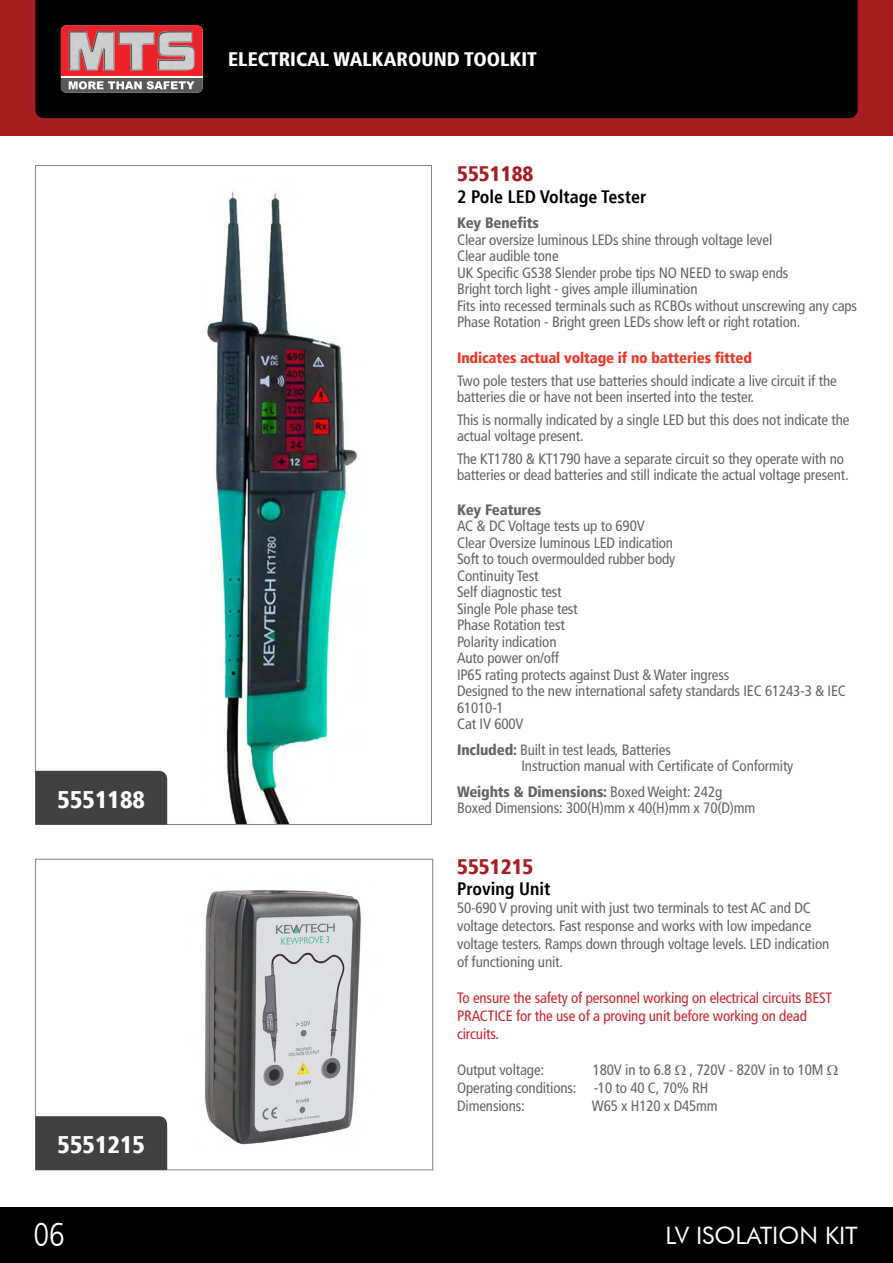
<style>
.page{position:relative;width:893px;height:1263px;background:#fff}
.page>*{position:absolute;margin:0;border:0;box-sizing:border-box;transform-origin:0 0}
.t1{font:300 condensed 33px "Frutiger LT";color:#fff}
.t2{font:24px "Futura BT";color:#fff}
.t3{font:900 condensed 24px "Frutiger";color:#fff}
.t4{font:900 condensed 21px "Frutiger";color:#a71e22}
.t5{font:900 condensed 19.5px "Frutiger";color:#fff}
.t6{font:700 condensed 18px "Frutiger";color:#000}
.t7{font:condensed 15px/16.5px "Frutiger LT";letter-spacing:-.01em;color:#636466}
.t8{font:condensed 15px/18px "Frutiger LT";letter-spacing:-.01em;color:#d2232a}
.t9{font:900 condensed 15px "Frutiger LT";letter-spacing:-.01em;color:#ee3524}
.t10{font:900 condensed 15px "Frutiger LT";letter-spacing:-.01em;color:#636466}
.s1{font-weight:900}
</style>
<div class="page">
<div style="left:0;top:0;width:893px;height:136px;background:#a71e22"></div>
<div style="left:0;top:1208px;width:893px;height:55px;background:#000"></div>
<div style="left:35px;top:0;width:823px;height:118px;background:#000"></div>
<svg style="left:61px;top:26px;width:142px;height:67px;background:#b95255"></svg>
<img style="left:118px;top:31px;width:37px;height:40px">
<img style="left:157px;top:31px;width:38px;height:40px">
<img style="left:69px;top:31px;width:46px;height:40px">
<hr style="left:61px;top:76px;width:142px;height:2px;background:#fff">
<img style="left:37px;top:191px;width:321px;height:632px">
<div style="left:35px;top:771px;width:132px;height:54px;background:#414042"></div>
<img style="left:167px;top:890px;width:194px;height:267px">
<div style="left:35px;top:1116px;width:132px;height:54px;background:#414042"></div>
<h2 class="t3" style="left:58px;top:785px;width:89px">5551188</h2>
<h2 class="t3" style="left:58px;top:1130px;width:89px">5551215</h2>
<h1 class="t1" style="left:33px;top:1216px;width:33px">06</h1>
<h3 class="t5" style="left:228px;top:48px;width:310px">ELECTRICAL WALKAROUND TOOLKIT</h3>
<h3 class="t4" style="left:457px;top:161px;width:78px">5551188</h3>
<p class="t6" style="left:457px;top:186px;width:191px">2 Pole LED Voltage Tester</p>
<p class="t10" style="left:457px;top:214px;width:83px">Key Benefits</p>
<p class="t7" style="left:457px;top:231px;width:402px">Clear oversize luminous LEDs shine through voltage level<br>Clear audible tone<br>UK Specific GS38 Slender probe tips NO NEED to swap ends<br>Bright torch light - gives ample illumination<br>Fits into recessed terminals such as RCBOs without unscrewing any caps Phase Rotation - Bright green LEDs show left or right rotation.</p>
<p class="t9" style="left:457px;top:349px;width:296px">Indicates actual voltage if no batteries fitted</p>
<p class="t7" style="left:457px;top:372px;width:381px">Two pole testers that use batteries should indicate a live circuit if the batteries die or have not been inserted into the tester.</p>
<p class="t7" style="left:457px;top:411px;width:394px">This is normally indicated by a single LED but this does not indicate the actual voltage present.</p>
<p class="t7" style="left:457px;top:450px;width:393px">The KT1780 &amp; KT1790 have a separate circuit so they operate with no batteries or dead batteries and still indicate the actual voltage present.</p>
<p class="t10" style="left:457px;top:500px;width:86px">Key Features</p>
<p class="t7" style="left:457px;top:518px;width:390px">AC &amp; DC Voltage tests up to 690V<br>Clear Oversize luminous LED indication<br>Soft to touch overmoulded rubber body<br>Continuity Test<br>Self diagnostic test<br>Single Pole phase test<br>Phase Rotation test<br>Polarity indication<br>Auto power on/off<br>IP65 rating protects against Dust &amp; Water ingress<br>Designed to the new international safety standards IEC 61243-3 &amp; IEC<br>61010-1<br>Cat IV 600V</p>
<p class="t7" style="left:521px;top:741px;width:273px;text-indent:-64px"><span class="s1">Included:</span> Built in test leads, Batteries<br>Instruction manual with Certificate of Conformity</p>
<p class="t7" style="left:457px;top:783px;width:300px"><span class="s1">Weights &amp; Dimensions:</span> Boxed Weight: 242g<br>Boxed Dimensions: 300(H)mm x 40(H)mm x 70(D)mm</p>
<h3 class="t4" style="left:457px;top:854px;width:78px">5551215</h3>
<p class="t6" style="left:457px;top:878px;width:95px">Proving Unit</p>
<p class="t7" style="left:457px;top:899px;width:374px;line-height:18px">50-690 V proving unit with just two terminals to test AC and DC voltage detectors. Fast response and works with low impedance voltage testers. Ramps down through voltage levels. LED indication of functioning unit.</p>
<p class="t8" style="left:457px;top:989px;width:377px">To ensure the safety of personnel working on electrical circuits BEST<br>PRACTICE for the use of a proving unit before working on dead circuits.</p>
<p class="t7" style="left:457px;top:1062px;width:89px">Output voltage:</p>
<p class="t7" style="left:457px;top:1061px;width:368px;line-height:18px;text-indent:136px">180V in to 6.8 , 720V - 820V in to 10M<br>Operating conditions: -10 to 40 C, 70% RH<br>Dimensions:</p>
<p class="t7" style="left:592px;top:1098px;width:127px">W65 x H120 x D45mm</p>
<h2 class="t2" style="left:665px;top:1221px;width:194px">LV ISOLATION KIT</h2>
</div>
